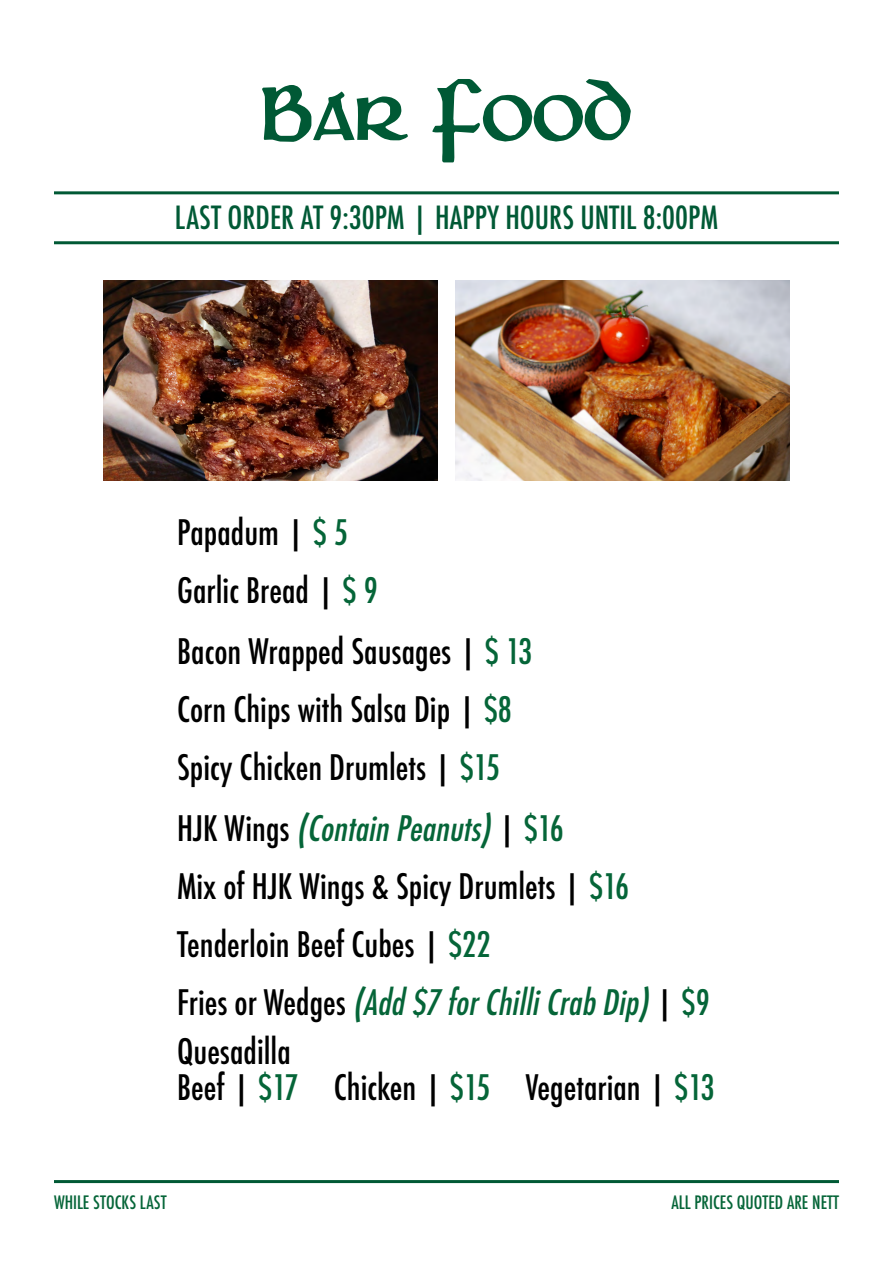
<style>
.page{position:relative;width:893px;height:1263px;background:#fff}
.page>*{position:absolute;margin:0;border:0;box-sizing:border-box;transform-origin:0 0}
.t1{font:91.95px "Martel";color:#005935}
.t2{font:500 condensed 34.2px/58.8px "Futura";color:#000}
.t3{font:500 condensed 31.05px "Futura";color:#005935}
.t4{font:500 condensed 18px "Futura";color:#056538}
.s1{color:#056538}
.s2{font-style:italic;color:#056538}
</style>
<div class="page">
<hr style="left:54px;top:241px;width:785px;height:3px;background:#005935">
<hr style="left:54px;top:191px;width:785px;height:3px;background:#005935">
<hr style="left:54px;top:1180px;width:785px;height:3px;background:#005935">
<img style="left:103px;top:280px;width:334px;height:200px">
<img style="left:456px;top:280px;width:333px;height:200px">
<h1 class="t1" style="left:261px;top:63px;width:372px">Bar Food</h1>
<p class="t3" style="left:175px;top:198px;width:545px">LAST ORDER AT 9:30PM | HAPPY HOURS UNTIL 8:00PM</p>
<p class="t2" style="left:177px;top:503px;width:534px">Papadum | <span class="s1">$ 5<br></span>Garlic Bread | <span class="s1">$ 9<br></span>Bacon Wrapped Sausages | <span class="s1">$ 13<br></span>Corn Chips with Salsa Dip | <span class="s1">$8<br></span>Spicy Chicken Drumlets | <span class="s1">$15<br></span>H J K W i n g s <span class="s2">(ContainPeanuts)</span>| <span class="s1">$ 1 6<br></span>Mix of HJK Wings &amp; Spicy Drumlets | <span class="s1">$16<br></span>Tenderloin Beef Cubes | <span class="s1">$22<br></span>F r i e s o r W e d g e s <span class="s2">(Add$7forChilliCrabDip)</span>| <span class="s1">$ 9</span></p>
<p class="t2" style="left:177px;top:1033px;width:539px;line-height:36.3px">Quesadilla<br>Beef | <span class="s1">$17</span> Chicken | <span class="s1">$15</span> Vegetarian | <span class="s1">$13</span></p>
<p class="t4" style="left:54px;top:1191px;width:114px">WHILE STOCKS LAST</p>
<p class="t4" style="left:671px;top:1191px;width:169px">ALL PRICES QUOTED ARE NETT</p>
</div>
